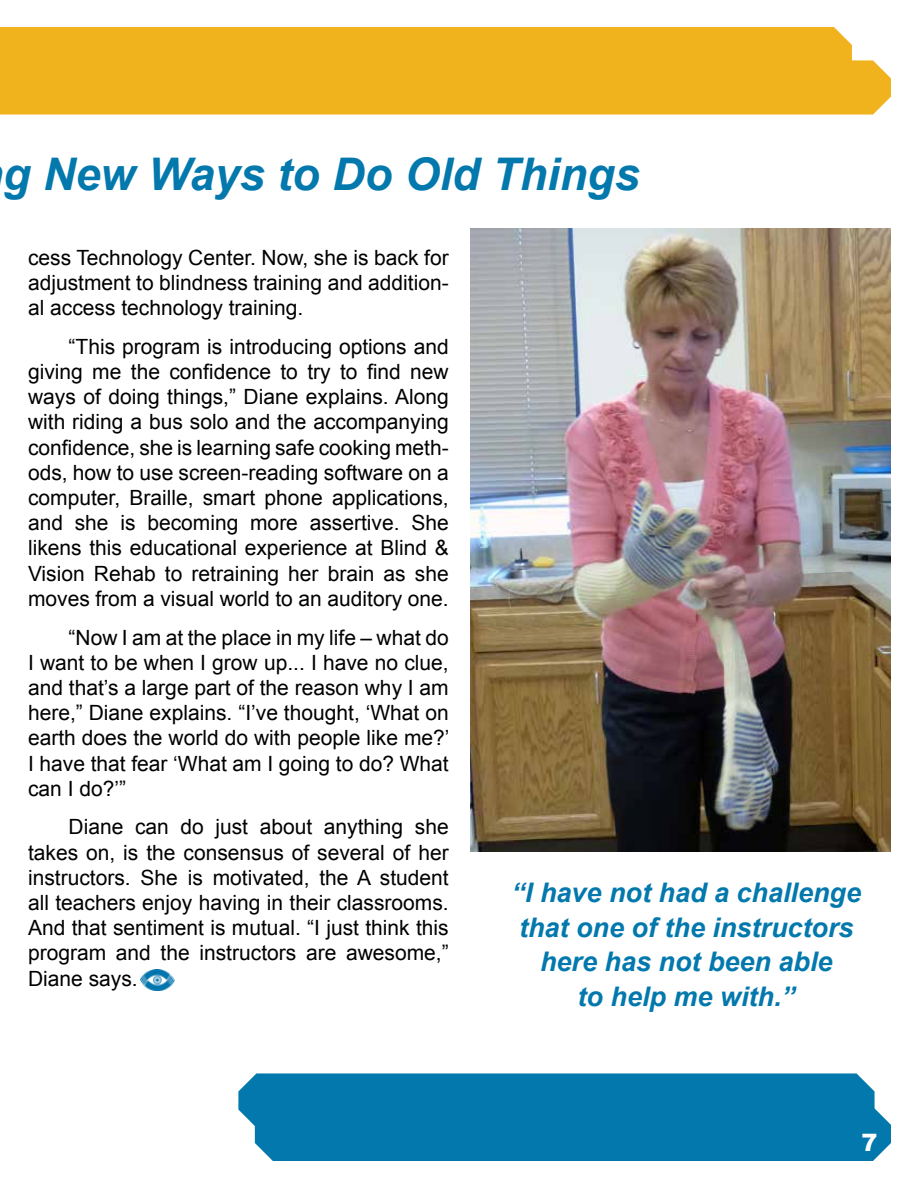
<style>
.page{position:relative;width:918px;height:1188px;background:#fff}
.page>*{position:absolute;margin:0;border:0;box-sizing:border-box;transform-origin:0 0}
.t1{font:italic 700 45px "Arial";color:#0378ad}
.Paragraph_Style_text{font:italic 700 27px/34.5px "Arial";color:#0378ad;text-align:center}
.Paragraph_Style_text-2{font:900 24px "Arial";color:#fff}
.Paragraph_Style_text-3{font:21px/25.2px "Arial";color:#000;text-align:justify}
</style>
<div class="page">
<img style="left:140px;top:970px;width:34px;height:21px">
<div style="left:0;top:60px;width:891px;height:55px;background:#f0b31d"></div>
<div style="left:0;top:27px;width:852px;height:54px;background:#f0b31d"></div>
<div style="left:238px;top:1073px;width:653px;height:88px;background:#0378ad"></div>
<img style="left:470px;top:228px;width:421px;height:624px">
<h1 class="t1" style="left:3px;top:145px;width:638px">g New Ways to Do Old Things</h1>
<p class="Paragraph_Style_text-3" style="left:28px;top:245px;width:422px">cess Technology Center. Now, she is back for adjustment to blindness training and addition&shy;al access technology training.</p>
<p class="Paragraph_Style_text-3" style="left:28px;top:334px;width:422px;text-indent:40px">“This program is introducing options and giving me the confidence to try to find new ways of doing things,” Diane explains. Along with riding a bus solo and the accompanying confidence, she is learning safe cooking meth&shy;ods, how to use screen-reading software on a computer, Braille, smart phone applications, and she is becoming more assertive. She likens this educational experience at Blind &amp; Vision Rehab to retraining her brain as she moves from a visual world to an auditory one.</p>
<p class="Paragraph_Style_text-3" style="left:28px;top:625px;width:423px;text-indent:40px">“Now I am at the place in my life – what do I want to be when I grow up... I have no clue, and that’s a large part of the reason why I am here,” Diane explains. “I’ve thought, ‘What on earth does the world do with people like me?’ I have that fear ‘What am I going to do? What can I do?’”</p>
<p class="Paragraph_Style_text-3" style="left:28px;top:815px;width:422px;text-indent:40px">Diane can do just about anything she takes on, is the consensus of several of her instructors. She is motivated, the A student all teachers enjoy having in their classrooms.<br>And that sentiment is mutual. “I just think this program and the instructors are awesome,” Diane says.</p>
<p class="Paragraph_Style_text" style="left:512px;top:876px;width:351px">“I have not had a challenge that one of the instructors here has not been able<br>to help me with.”</p>
<p class="Paragraph_Style_text-2" style="left:861px;top:1125px;width:18px">7</p>
</div>
